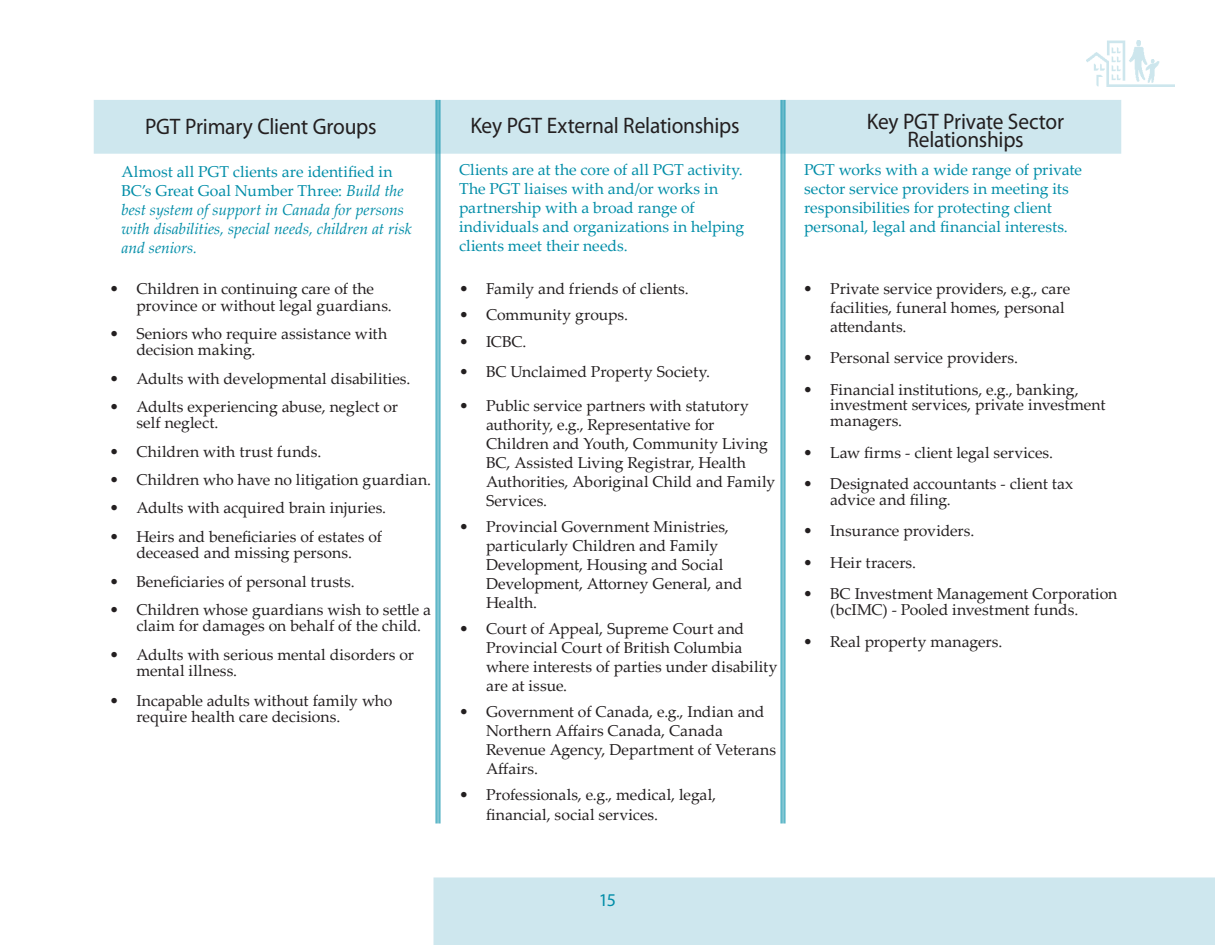
<style>
.page{position:relative;width:1215px;height:945px;background:#fff}
.page>*{position:absolute;margin:0;border:0;box-sizing:border-box;transform-origin:0 0}
.TOC_2{font:22.5px/18px "Myriad Pro";letter-spacing:-.01em;color:#231f20;text-align:center;scale:.95 1}
.t1{font:18px "Myriad Pro";color:#008da8}
.t2{font:15.75px/18.9px "Palatino Linotype";color:#231f20}
.t3{font:15.75px/18.9px "Palatino Linotype";color:#008da8}
.t4{font:italic 15.75px/18.9px "Palatino Linotype";color:#008da8}
.s1{font-style:normal}
</style>
<div class="page">
<div style="left:434px;top:878px;width:781px;height:67px;background:#cee7ee"></div>
<div style="left:580px;top:891px;width:55px;height:18px;background:#cee7ee"></div>
<img style="left:1087px;top:40px;width:87px;height:46px">
<div style="left:94px;top:100px;width:1027px;height:54px;background:#cee7ee;border:2px solid #cee7ee"></div>
<hr style="left:439px;top:100px;width:1px;height:724px;background:#008da8">
<hr style="left:438px;top:100px;width:1px;height:724px;background:#008da8">
<hr style="left:436px;top:100px;width:1px;height:724px;background:#008da8">
<hr style="left:784px;top:100px;width:1px;height:724px;background:#008da8">
<hr style="left:783px;top:100px;width:1px;height:724px;background:#008da8">
<hr style="left:781px;top:100px;width:1px;height:724px;background:#008da8">
<p class="TOC_2" style="left:145px;top:117px;width:245px">PGT Primary Client Groups</p>
<p class="TOC_2" style="left:471px;top:116px;width:285px">Key PGT External Relationships</p>
<p class="TOC_2" style="left:867px;top:112px;width:209px">Key PGT Private Sector<br>Relationships</p>
<p class="t4" style="left:122px;top:161px;width:292px"><span class="s1">Almost all PGT clients are identified in BC’s Great Goal Number Three:</span> Build the best system of support in Canada for persons with disabilities, special needs, children at risk and seniors.</p>
<p class="t2" style="left:136px;top:280px;width:257px;line-height:16.4px;text-indent:-27px">• Children in continuing care of the province or without legal guardians.</p>
<p class="t2" style="left:136px;top:325px;width:252px;line-height:16.4px;text-indent:-27px">• Seniors who require assistance with decision making.</p>
<p class="t2" style="left:109px;top:368px;width:303px">• Adults with developmental disabilities.</p>
<p class="t2" style="left:136px;top:398px;width:263px;line-height:16.4px;text-indent:-27px">• Adults experiencing abuse, neglect or self neglect.</p>
<p class="t2" style="left:109px;top:441px;width:214px">• Children with trust funds.</p>
<p class="t2" style="left:109px;top:470px;width:323px">• Children who have no litigation guardian.</p>
<p class="t2" style="left:109px;top:498px;width:278px">• Adults with acquired brain injuries.</p>
<p class="t2" style="left:109px;top:528px;width:274px;line-height:16.4px;text-align:center">• Heirs and beneficiaries of estates of deceased and missing persons.</p>
<p class="t2" style="left:109px;top:571px;width:247px">• Beneficiaries of personal trusts.</p>
<p class="t2" style="left:136px;top:601px;width:296px;line-height:16.4px;text-indent:-27px">• Children whose guardians wish to settle a claim for damages on behalf of the child.</p>
<p class="t2" style="left:136px;top:645px;width:279px;line-height:16.4px;text-indent:-27px">• Adults with serious mental disorders or mental illness.</p>
<p class="t2" style="left:136px;top:692px;width:258px;line-height:16.4px;text-indent:-27px">• Incapable adults without family who require health care decisions.</p>
<p class="t3" style="left:459px;top:160px;width:287px">Clients are at the core of all PGT activity.<br>The PGT liaises with and/or works in partnership with a broad range of individuals and organizations in helping clients meet their needs.</p>
<p class="t3" style="left:804px;top:160px;width:280px">PGT works with a wide range of private sector service providers in meeting its responsibilities for protecting client personal, legal and financial interests.</p>
<p class="t2" style="left:459px;top:278px;width:231px">• Family and friends of clients.</p>
<p class="t2" style="left:459px;top:305px;width:171px">• Community groups.</p>
<p class="t2" style="left:459px;top:331px;width:69px">• ICBC.</p>
<p class="t2" style="left:459px;top:362px;width:253px">• BC Unclaimed Property Society.</p>
<p class="t2" style="left:486px;top:396px;width:291px;text-indent:-27px">• Public service partners with statutory authority, e.g., Representative for Children and Youth, Community Living BC, Assisted Living Registrar, Health Authorities, Aboriginal Child and Family Services.</p>
<p class="t2" style="left:486px;top:517px;width:258px;text-indent:-27px">• Provincial Government Ministries, particularly Children and Family<br>Development, Housing and Social<br>Development, Attorney General, and<br>Health.</p>
<p class="t2" style="left:486px;top:619px;width:293px;text-indent:-27px">• Court of Appeal, Supreme Court and<br>Provincial Court of British Columbia where interests of parties under disability are at issue.</p>
<p class="t2" style="left:486px;top:702px;width:292px;text-indent:-27px">• Government of Canada, e.g., Indian and<br>Northern Affairs Canada, Canada<br>Revenue Agency, Department of Veterans<br>Affairs.</p>
<p class="t2" style="left:486px;top:785px;width:232px;line-height:19.8px;text-indent:-27px">• Professionals, e.g., medical, legal, financial, social services.</p>
<p class="t2" style="left:830px;top:278px;width:242px;text-indent:-27px">• Private service providers, e.g., care facilities, funeral homes, personal attendants.</p>
<p class="t2" style="left:803px;top:348px;width:216px">• Personal service providers.</p>
<p class="t2" style="left:830px;top:381px;width:277px;line-height:15.8px;text-indent:-27px">• Financial institutions, e.g., banking, investment services, private investment managers.</p>
<p class="t2" style="left:803px;top:442px;width:251px">• Law firms - client legal services.</p>
<p class="t2" style="left:830px;top:475px;width:245px;line-height:15.8px;text-indent:-27px">• Designated accountants - client tax advice and filing.</p>
<p class="t2" style="left:803px;top:521px;width:173px">• Insurance providers.</p>
<p class="t2" style="left:803px;top:552px;width:114px">• Heir tracers.</p>
<p class="t2" style="left:830px;top:585px;width:289px;line-height:15.8px;text-indent:-27px">• BC Investment Management Corporation (bcIMC) - Pooled investment funds.</p>
<p class="t2" style="left:803px;top:631px;width:201px">• Real property managers.</p>
<p class="t1" style="left:599px;top:889px;width:19px">15</p>
</div>
